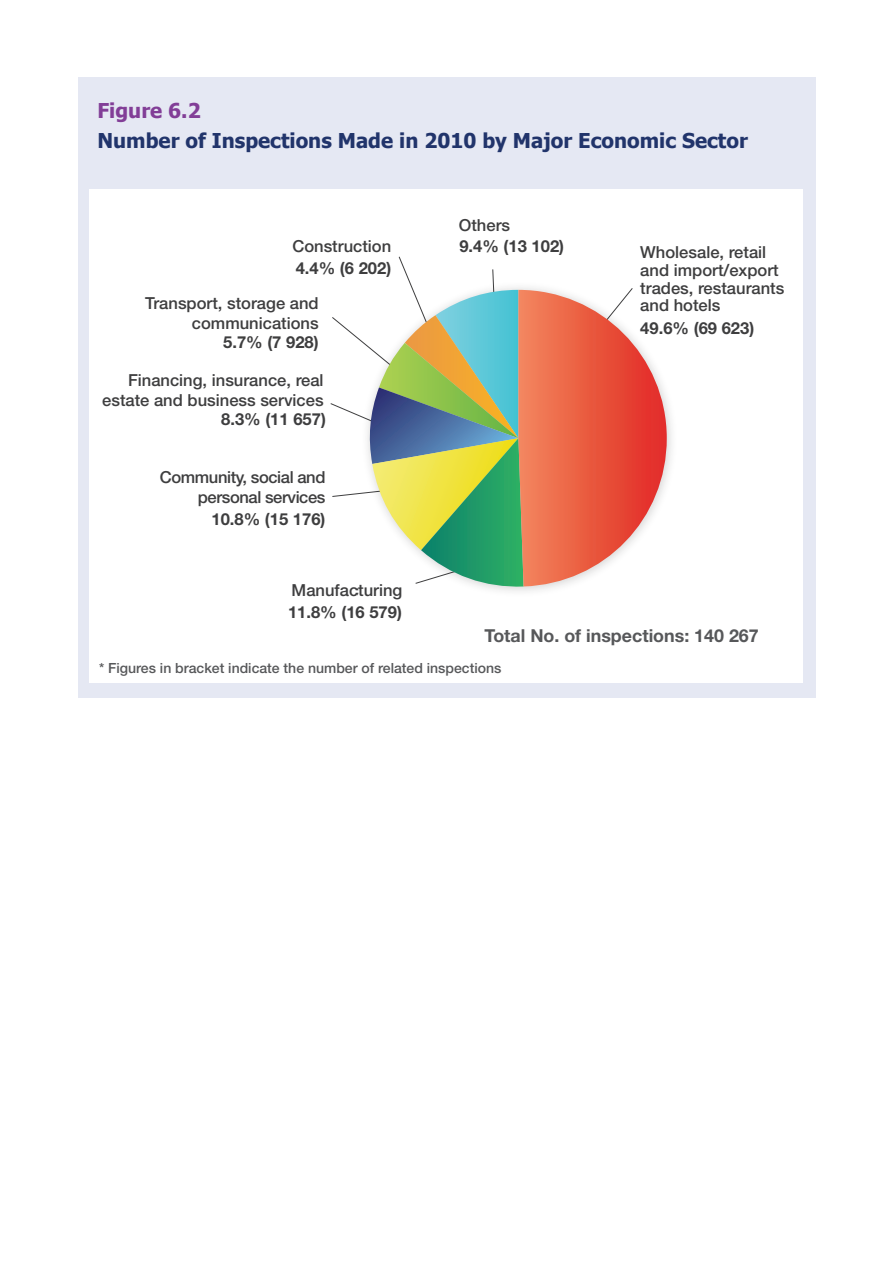
<style>
.page{position:relative;width:893px;height:1263px;background:#fff}
.page>*{position:absolute;margin:0;border:0;box-sizing:border-box;transform-origin:0 0}
.t1{font:700 20.4px "Tahoma";color:#21346b}
.t2{font:700 20.4px "Tahoma";color:#823e97}
.t3{font:700 17.85px "Helvetica Neue";color:#57585a}
.t4{font:500 16.65px/17.9px "Helvetica Neue";color:#3e3e3f;text-align:right}
.t5{font:700 16.65px "Helvetica Neue";color:#3e3e3f}
.t6{font:500 16.65px/20px "Helvetica Neue";letter-spacing:-.025em;color:#3e3e3f;text-align:right}
.t7{font:500 14.1px "Helvetica Neue";color:#57585a}
</style>
<div class="page">
<div style="left:78px;top:77px;width:737px;height:621px;background:#e5e8f3"></div>
<div style="left:89px;top:189px;width:714px;height:494px;background:#fff"></div>
<svg style="left:330px;top:256px;width:337px;height:332px"></svg>
<p class="t2" style="left:97px;top:97px;width:105px">Figure 6.2</p>
<p class="t1" style="left:97px;top:126px;width:652px">Number of Inspections Made in 2010 by Major Economic Sector</p>
<p class="t4" style="left:292px;top:237px;width:100px">Construction</p>
<p class="t5" style="left:296px;top:258px;width:97px">4.4% (6 202)</p>
<p class="t4" style="left:145px;top:293px;width:175px;line-height:20px">Transport, storage and communications</p>
<p class="t5" style="left:223px;top:332px;width:97px">5.7% (7 928)</p>
<p class="t4" style="left:102px;top:370px;width:223px;line-height:20px">Financing, insurance, real estate and business services</p>
<p class="t5" style="left:221px;top:409px;width:106px">8.3% (11 657)</p>
<p class="t6" style="left:160px;top:467px;width:167px">Community, social and personal services</p>
<p class="t5" style="left:212px;top:509px;width:115px">10.8% (15 176)</p>
<p class="t4" style="left:292px;top:581px;width:112px">Manufacturing</p>
<p class="t5" style="left:288px;top:602px;width:115px">11.8% (16 579)</p>
<p class="t4" style="left:459px;top:216px;width:53px">Others</p>
<p class="t5" style="left:459px;top:236px;width:106px">9.4% (13 102)</p>
<p class="t4" style="left:640px;top:243px;width:146px;text-align:left">Wholesale, retail and import/export trades, restaurants and hotels</p>
<p class="t5" style="left:640px;top:318px;width:115px">49.6% (69 623)</p>
<p class="t3" style="left:484px;top:625px;width:276px">Total No. of inspections: 140 267</p>
<p class="t7" style="left:99px;top:660px;width:404px">* Figures in bracket indicate the number of related inspections</p>
</div>
